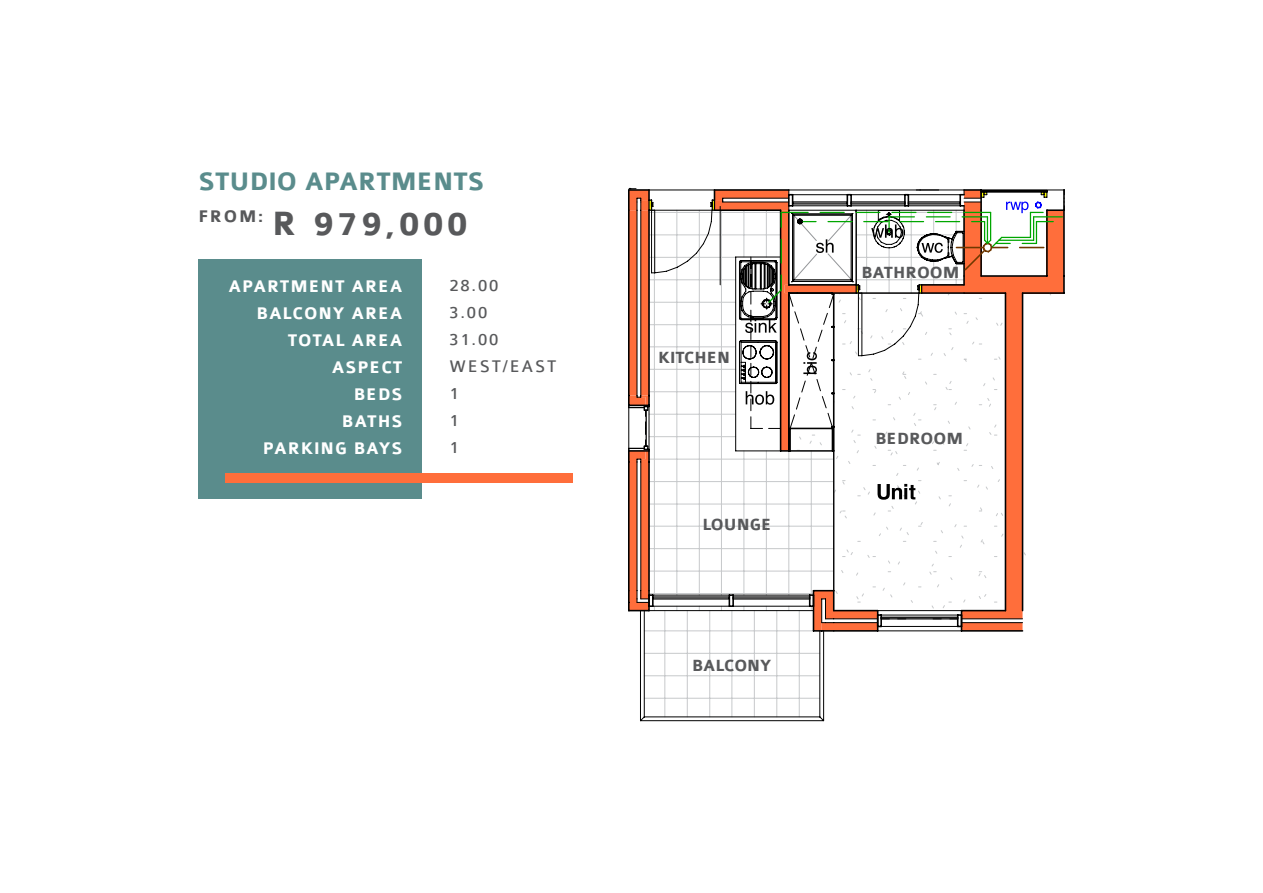
<style>
.page{position:relative;width:1263px;height:893px;background:#fff}
.page>*{position:absolute;margin:0;border:0;box-sizing:border-box;transform-origin:0 0}
.t1{font:700 36px "Colaborate";letter-spacing:.1em;color:#58595b}
.t2{font:700 27px "Colaborate";color:#5a8c8c}
.t3{font:700 18px/27px "Colaborate";letter-spacing:.05em;color:#fff;text-align:right}
.t4{font:18px/27px "Colaborate";letter-spacing:.1em;color:#58595b}
.t5{font:700 17.25px "Colaborate";color:#58595b}
</style>
<div class="page">
<div style="left:198px;top:259px;width:224px;height:240px;background:#5a8c8c"></div>
<div style="left:226px;top:473px;width:347px;height:10px;background:#ff6e3b"></div>
<svg style="left:628px;top:188px;width:437px;height:534px"></svg>
<h2 class="t2" style="left:198px;top:167px;width:288px">STUDIO APARTMENTS</h2>
<h1 class="t1" style="left:198px;top:205px;width:271px"><sup>FROM:</sup> R 979,000</h1>
<p class="t3" style="left:229px;top:273px;width:175px">APARTMENT AREA<br>BALCONY AREA<br>TOTAL AREA<br>ASPECT<br>BEDS<br>BATHS<br>PARKING BAYS</p>
<p class="t4" style="left:449px;top:272px;width:109px">28.00<br>3.00<br>31.00<br>WEST/EAST<br>1<br>1<br>1</p>
<p class="t5" style="left:658px;top:348px;width:74px">KITCHEN</p>
<p class="t5" style="left:702px;top:515px;width:70px">LOUNGE</p>
<p class="t5" style="left:692px;top:657px;width:81px">BALCONY</p>
<p class="t5" style="left:861px;top:264px;width:100px">BATHROOM</p>
<p class="t5" style="left:875px;top:430px;width:89px">BEDROOM</p>
</div>
